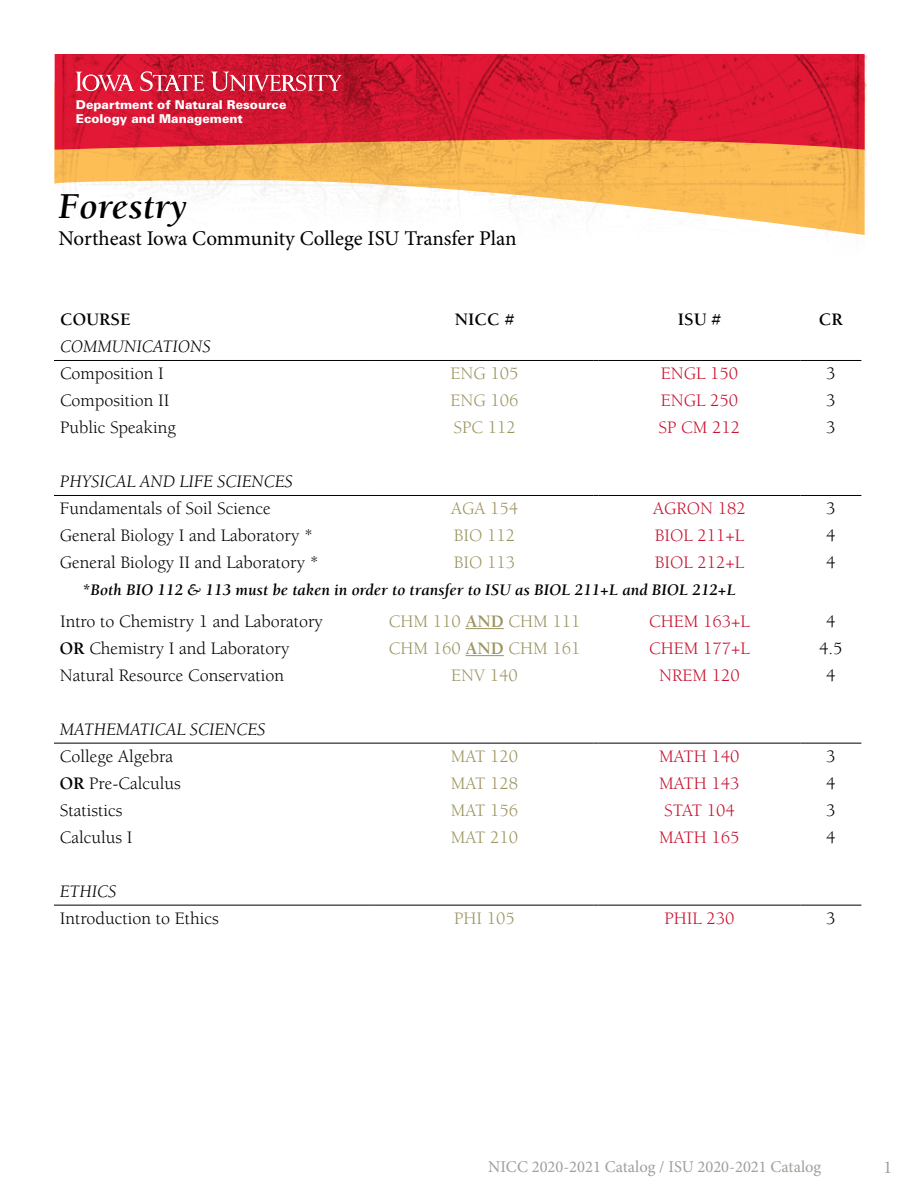
<style>
.page{position:relative;width:918px;height:1188px;background:#fff}
.page>*{position:absolute;margin:0;border:0;box-sizing:border-box;transform-origin:0 0}
.t1{font:italic 700 37.5px "Berkeley Std";color:#000}
.t2{font:21px "Minion Pro";letter-spacing:-.005em;color:#000}
.t3{font:18px "Berkeley Std";color:#000}
.t4{font:18px "Berkeley Std";color:#c8102e}
.t5{font:18px "Berkeley Std";color:#9b945f}
.t6{font:italic 18px "Berkeley Std";color:#000}
.t7{font:700 18px "Berkeley Std";color:#000}
.t8{font:18px "Minion Pro";color:#a49e99}
.t9{font:italic 700 16.5px "Berkeley Std";color:#000}
.t10{font:16.5px "Minion Pro";color:#a49e99}
.t11{font:900 12.15px/14.5px "Univers";color:#fff}
.s1{font-weight:700}
</style>
<div class="page">
<img style="left:55px;top:54px;width:812px;height:181px">
<svg style="left:76px;top:72px;width:58px;height:19px"></svg>
<svg style="left:140px;top:71px;width:64px;height:21px"></svg>
<svg style="left:211px;top:72px;width:131px;height:19px;background:#d54e61"></svg>
<hr style="left:54px;top:360px;width:317px;height:1px;background:#000">
<hr style="left:371px;top:360px;width:223px;height:1px;background:#000">
<hr style="left:598px;top:360px;width:203px;height:1px;background:#000">
<hr style="left:801px;top:360px;width:60px;height:1px;background:#000">
<hr style="left:54px;top:495px;width:317px;height:1px;background:#000">
<hr style="left:371px;top:495px;width:223px;height:1px;background:#000">
<hr style="left:598px;top:495px;width:203px;height:1px;background:#000">
<hr style="left:801px;top:495px;width:60px;height:1px;background:#000">
<hr style="left:54px;top:743px;width:317px;height:1px;background:#000">
<hr style="left:371px;top:743px;width:223px;height:1px;background:#000">
<hr style="left:598px;top:743px;width:203px;height:1px;background:#000">
<hr style="left:801px;top:743px;width:60px;height:1px;background:#000">
<hr style="left:54px;top:905px;width:317px;height:1px;background:#000">
<hr style="left:371px;top:905px;width:223px;height:1px;background:#000">
<hr style="left:598px;top:905px;width:203px;height:1px;background:#000">
<hr style="left:801px;top:905px;width:60px;height:1px;background:#000">
<hr style="left:465px;top:628px;width:39px;height:1px;background:#9b945f">
<hr style="left:465px;top:655px;width:39px;height:1px;background:#9b945f">
<p class="t11" style="left:76px;top:97px;width:212px">Department of Natural Resource<br>Ecology and Management</p>
<h1 class="t1" style="left:58px;top:186px;width:130px">Forestry</h1>
<p class="t2" style="left:58px;top:224px;width:460px">Northeast Iowa Community College ISU Transfer Plan</p>
<p class="t7" style="left:60px;top:310px;width:72px">COURSE</p>
<p class="t7" style="left:455px;top:310px;width:61px">NICC #</p>
<p class="t7" style="left:678px;top:310px;width:45px">ISU #</p>
<p class="t7" style="left:819px;top:310px;width:26px">CR</p>
<p class="t6" style="left:60px;top:337px;width:152px">COMMUNICATIONS</p>
<p class="t3" style="left:60px;top:364px;width:105px">Composition I</p>
<p class="t5" style="left:451px;top:364px;width:70px">ENG 105</p>
<p class="t4" style="left:661px;top:364px;width:79px">ENGL 150</p>
<p class="t3" style="left:826px;top:364px;width:11px">3</p>
<p class="t3" style="left:60px;top:391px;width:111px">Composition II</p>
<p class="t5" style="left:451px;top:391px;width:70px">ENG 106</p>
<p class="t4" style="left:661px;top:391px;width:79px">ENGL 250</p>
<p class="t3" style="left:826px;top:391px;width:11px">3</p>
<p class="t3" style="left:60px;top:418px;width:117px">Public Speaking</p>
<p class="t5" style="left:453px;top:418px;width:64px">SPC 112</p>
<p class="t4" style="left:659px;top:418px;width:83px">SP CM 212</p>
<p class="t3" style="left:826px;top:418px;width:11px">3</p>
<p class="t6" style="left:60px;top:472px;width:234px">PHYSICAL AND LIFE SCIENCES</p>
<p class="t3" style="left:60px;top:499px;width:212px">Fundamentals of Soil Science</p>
<p class="t5" style="left:451px;top:499px;width:69px">AGA 154</p>
<p class="t4" style="left:653px;top:499px;width:94px">AGRON 182</p>
<p class="t3" style="left:826px;top:499px;width:11px">3</p>
<p class="t3" style="left:60px;top:526px;width:255px">General Biology I and Laboratory *</p>
<p class="t5" style="left:454px;top:526px;width:63px">BIO 112</p>
<p class="t4" style="left:655px;top:526px;width:91px">BIOL 211+L</p>
<p class="t3" style="left:826px;top:526px;width:11px">4</p>
<p class="t3" style="left:60px;top:553px;width:260px">General Biology II and Laboratory *</p>
<p class="t5" style="left:454px;top:553px;width:63px">BIO 113</p>
<p class="t4" style="left:655px;top:553px;width:91px">BIOL 212+L</p>
<p class="t3" style="left:826px;top:553px;width:11px">4</p>
<p class="t9" style="left:82px;top:581px;width:655px">*Both BIO 112 &amp; 113 must be taken in order to transfer to ISU as BIOL 211+L and BIOL 212+L</p>
<p class="t3" style="left:60px;top:612px;width:264px">Intro to Chemistry 1 and Laboratory</p>
<p class="t5" style="left:389px;top:612px;width:193px">CHM 110 <span class="s1">AND</span> CHM 111</p>
<p class="t4" style="left:649px;top:612px;width:102px">CHEM 163+L</p>
<p class="t3" style="left:826px;top:612px;width:11px">4</p>
<p class="t3" style="left:60px;top:639px;width:231px"><span class="s1">OR</span> Chemistry I and Laboratory</p>
<p class="t5" style="left:389px;top:639px;width:193px">CHM 160 <span class="s1">AND</span> CHM 161</p>
<p class="t4" style="left:649px;top:639px;width:102px">CHEM 177+L</p>
<p class="t3" style="left:819px;top:639px;width:25px">4.5</p>
<p class="t3" style="left:60px;top:666px;width:226px">Natural Resource Conservation</p>
<p class="t5" style="left:451px;top:666px;width:68px">ENV 140</p>
<p class="t4" style="left:659px;top:666px;width:82px">NREM 120</p>
<p class="t3" style="left:826px;top:666px;width:11px">4</p>
<p class="t6" style="left:60px;top:719px;width:207px">MATHEMATICAL SCIENCES</p>
<p class="t3" style="left:60px;top:747px;width:115px">College Algebra</p>
<p class="t5" style="left:451px;top:747px;width:69px">MAT 120</p>
<p class="t4" style="left:659px;top:747px;width:82px">MATH 140</p>
<p class="t3" style="left:826px;top:747px;width:11px">3</p>
<p class="t3" style="left:60px;top:774px;width:122px"><span class="s1">OR</span> Pre-Calculus</p>
<p class="t5" style="left:451px;top:774px;width:69px">MAT 128</p>
<p class="t4" style="left:659px;top:774px;width:82px">MATH 143</p>
<p class="t3" style="left:826px;top:774px;width:11px">4</p>
<p class="t3" style="left:60px;top:801px;width:64px">Statistics</p>
<p class="t5" style="left:451px;top:801px;width:69px">MAT 156</p>
<p class="t4" style="left:664px;top:801px;width:72px">STAT 104</p>
<p class="t3" style="left:826px;top:801px;width:11px">3</p>
<p class="t3" style="left:60px;top:828px;width:74px">Calculus I</p>
<p class="t5" style="left:451px;top:828px;width:69px">MAT 210</p>
<p class="t4" style="left:659px;top:828px;width:82px">MATH 165</p>
<p class="t3" style="left:826px;top:828px;width:11px">4</p>
<p class="t6" style="left:60px;top:881px;width:58px">ETHICS</p>
<p class="t3" style="left:60px;top:909px;width:160px">Introduction to Ethics</p>
<p class="t5" style="left:454px;top:909px;width:62px">PHI 105</p>
<p class="t4" style="left:664px;top:909px;width:72px">PHIL 230</p>
<p class="t3" style="left:826px;top:909px;width:11px">3</p>
<p class="t10" style="left:488px;top:1156px;width:335px">NICC 2020-2021 Catalog / ISU 2020-2021 Catalog</p>
<p class="t8" style="left:883px;top:1155px;width:10px">1</p>
</div>
